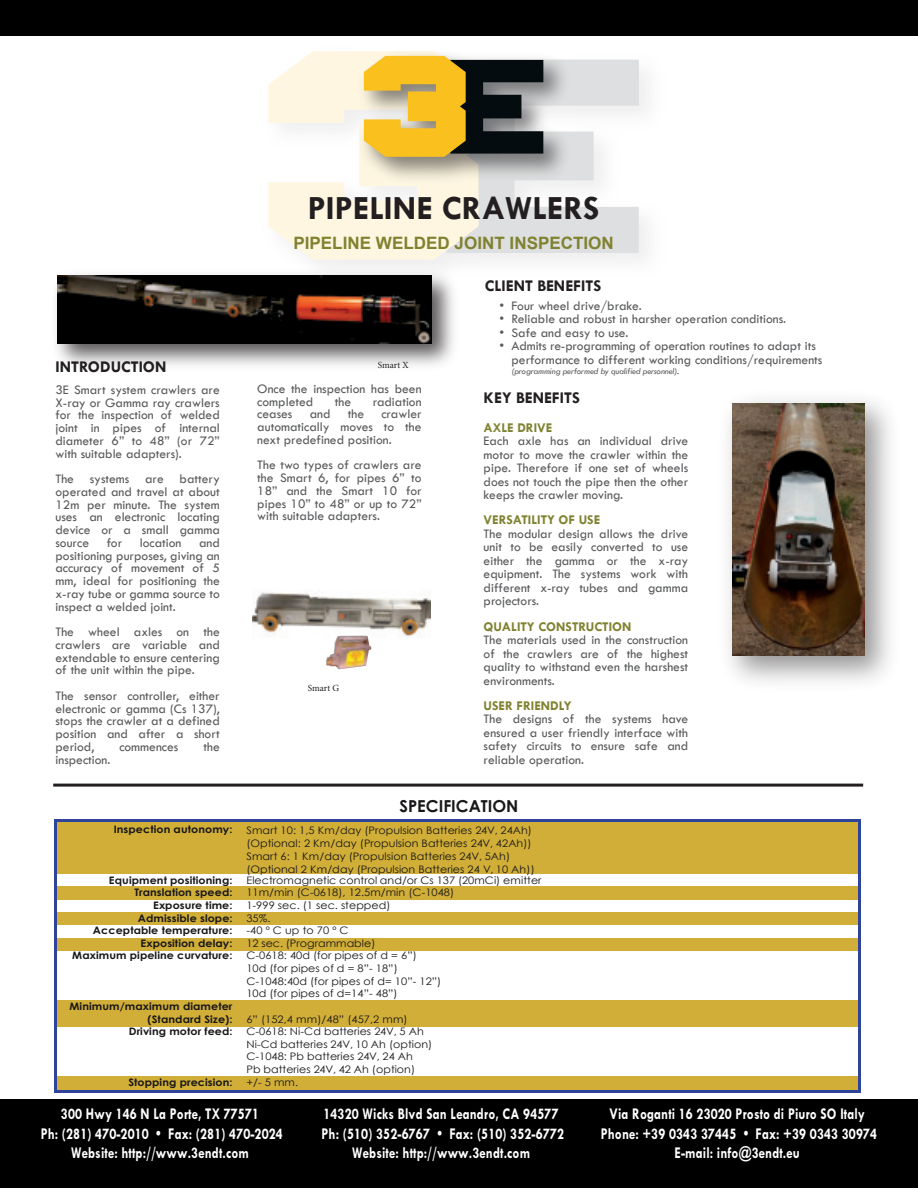
<style>
.page{position:relative;width:918px;height:1188px;background:#fff}
.page>*{position:absolute;margin:0;border:0;box-sizing:border-box;transform-origin:0 0}
.t1{font:700 34.2px "Tw Cen";color:#231f20}
.t2{font:700 17.1px "Arial";color:#808230}
.t3{font:700 16.5px/19.5px "Tw Cen";letter-spacing:.01em;color:#fff;text-align:center;scale:.8 1}
.t4{font:700 16.5px "Tw Cen";color:#231f20}
.t5{font:700 16.5px "Century Gothic";color:#181618}
.t6{font:13.5px/12.8px "Tw Cen";color:#58595b;text-align:justify}
.t7{font:700 13.5px "Tw Cen";color:#808230}
.t8{font:10.35px/12.8px "Century Gothic";letter-spacing:.005em;color:#181618;scale:1.07 1}
.t9{font:700 10.35px/12.6px "Century Gothic";letter-spacing:.01em;color:#181618;text-align:right;scale:1.07 1}
.t10{font:9.45px "Minion Pro";color:#231f20}
.t11{font:italic 9px "Tw Cen";letter-spacing:-.01em;color:#58595b}
.s1{color:#231f20}
</style>
<div class="page">
<div style="left:240px;top:821px;width:620px;height:53px;background:#d0ae37"></div>
<svg style="left:268px;top:51px;width:210px;height:209px;fill:#fef6e1"></svg>
<div style="left:0;top:0;width:918px;height:35px;background:#000"></div>
<img style="left:352px;top:51px;width:192px;height:139px">
<svg style="left:364px;top:56px;width:275px;height:197px"></svg>
<div style="left:57px;top:822px;width:183px;height:52px;background:#d0ae37"></div>
<hr style="left:57px;top:819px;width:804px;height:2px;background:#2f439b">
<hr style="left:55px;top:821px;width:2px;height:53px;background:#2f439b">
<div style="left:57px;top:887px;width:183px;height:12px;background:#d0ae37"></div>
<div style="left:240px;top:887px;width:620px;height:12px;background:#d0ae37"></div>
<div style="left:57px;top:912px;width:183px;height:12px;background:#d0ae37"></div>
<div style="left:240px;top:912px;width:620px;height:12px;background:#d0ae37"></div>
<div style="left:57px;top:938px;width:183px;height:12px;background:#d0ae37"></div>
<div style="left:240px;top:938px;width:620px;height:12px;background:#d0ae37"></div>
<div style="left:57px;top:1000px;width:183px;height:13px;background:#d0ae37"></div>
<div style="left:240px;top:1000px;width:620px;height:13px;background:#d0ae37"></div>
<div style="left:57px;top:1013px;width:183px;height:14px;background:#d0ae37"></div>
<div style="left:240px;top:1013px;width:620px;height:14px;background:#d0ae37"></div>
<div style="left:57px;top:1077px;width:183px;height:14px;background:#d0ae37"></div>
<div style="left:240px;top:1077px;width:620px;height:14px;background:#d0ae37"></div>
<svg style="left:55px;top:874px;width:2px;height:219px"></svg>
<hr style="left:57px;top:1091px;width:183px;height:2px;background:#2f439b">
<hr style="left:238px;top:1091px;width:623px;height:2px;background:#2f439b">
<hr style="left:859px;top:820px;width:2px;height:271px;background:#2f439b">
<img style="left:728px;top:400px;width:162px;height:282px">
<img style="left:733px;top:404px;width:132px;height:252px">
<img style="left:56px;top:264px;width:408px;height:102px">
<img style="left:57px;top:276px;width:375px;height:67px">
<div style="left:0;top:1100px;width:918px;height:88px;background:#000"></div>
<img style="left:252px;top:591px;width:178px;height:79px">
<img style="left:328px;top:636px;width:35px;height:21px">
<hr style="left:53px;top:784px;width:810px;height:3px;background:#231f20">
<h1 class="t1" style="left:308px;top:187px;width:293px">PIPELINE CRAWLERS</h1>
<p class="t4" style="left:55px;top:357px;width:113px">INTRODUCTION</p>
<p class="t6" style="left:55px;top:384px;width:166px">3E Smart system crawlers are X-ray or Gamma ray crawlers for the inspection of welded joint in pipes of internal diameter 6” to 48” (or 72” with suitable adapters).</p>
<p class="t6" style="left:55px;top:473px;width:166px">The systems are battery operated and travel at about 12m per minute. The system uses an electronic locating device or a small gamma source</p>
<p class="t6" style="left:107px;top:537px;width:17px">for</p>
<p class="t6" style="left:140px;top:537px;width:43px">location</p>
<p class="t6" style="left:55px;top:537px;width:166px;text-indent:144px">and positioning purposes, giving an accuracy of movement of 5 mm, ideal for positioning the x-ray tube or gamma source to inspect a welded joint.</p>
<p class="t6" style="left:55px;top:626px;width:166px">The wheel axles on the crawlers are variable and extendable to ensure centering of the unit within the pipe.</p>
<p class="t6" style="left:55px;top:690px;width:166px">The sensor controller, either electronic or gamma (Cs 137), stops the crawler at a defined position and after a short period,</p>
<p class="t6" style="left:119px;top:741px;width:61px">commences</p>
<p class="t6" style="left:203px;top:741px;width:18px">the</p>
<p class="t6" style="left:55px;top:754px;width:56px">inspection.</p>
<p class="t2" style="left:293px;top:236px;width:322px">PIPELINE WELDED JOINT INSPECTION</p>
<p class="t10" style="left:378px;top:359px;width:32px">Smart X</p>
<p class="t6" style="left:257px;top:383px;width:166px">Once the inspection has been completed</p>
<p class="t6" style="left:335px;top:396px;width:18px">the</p>
<p class="t6" style="left:373px;top:396px;width:50px">radiation</p>
<p class="t6" style="left:257px;top:409px;width:166px;text-indent:124px">crawler automatically moves to the next predefined position.</p>
<p class="t6" style="left:257px;top:460px;width:166px">The two types of crawlers are the Smart 6, for pipes 6” to 18” and the Smart 10 for pipes 10” to 48” or up to 72” with suitable adapters.</p>
<p class="t6" style="left:257px;top:409px;width:37px">ceases</p>
<p class="t6" style="left:310px;top:409px;width:22px">and</p>
<p class="t6" style="left:348px;top:409px;width:18px">the</p>
<p class="t10" style="left:308px;top:682px;width:33px">Smart G</p>
<p class="t4" style="left:485px;top:275px;width:118px">CLIENT BENEFITS</p>
<p class="t6" style="left:500px;top:300px;width:144px">ï Four wheel drive/brake.</p>
<p class="t6" style="left:500px;top:314px;width:288px">ï Reliable and robust in harsher operation conditions.</p>
<p class="t6" style="left:500px;top:327px;width:130px">ï Safe and easy to use.</p>
<p class="t6" style="left:500px;top:341px;width:318px">ï Admits re-programming of operation routines to adapt its</p>
<p class="t6" style="left:512px;top:354px;width:312px">performance to different working conditions/requirements</p>
<p class="t11" style="left:512px;top:368px;width:169px">(programming performed by qualified personnel)<span class="s1">.</span></p>
<p class="t4" style="left:484px;top:388px;width:98px">KEY BENEFITS</p>
<p class="t7" style="left:484px;top:419px;width:70px">AXLE DRIVE</p>
<p class="t6" style="left:484px;top:435px;width:206px;line-height:13.5px">Each axle has an individual drive motor to move the crawler within the pipe. Therefore if one set of wheels does not touch the pipe then the other keeps the crawler moving.</p>
<p class="t7" style="left:484px;top:512px;width:118px">VERSATILITY OF USE</p>
<p class="t6" style="left:484px;top:528px;width:206px;line-height:13.5px">The modular design allows the drive unit to be easily converted to use either the gamma or the x-ray equipment. The systems work with different x-ray tubes and gamma projectors.</p>
<p class="t7" style="left:484px;top:618px;width:149px">QUALITY CONSTRUCTION</p>
<p class="t6" style="left:484px;top:634px;width:206px;line-height:13.5px">The materials used in the construction of the crawlers are of the highest quality to withstand even the harshest environments.</p>
<p class="t7" style="left:484px;top:697px;width:90px">USER FRIENDLY</p>
<p class="t6" style="left:484px;top:713px;width:206px;line-height:13.5px">The designs of the systems have ensured a user friendly interface with safety circuits to ensure safe and reliable operation.</p>
<p class="t5" style="left:400px;top:800px;width:121px">SPECIFICATION</p>
<p class="t9" style="left:114px;top:824px;width:113px">Inspection autonomy:</p>
<p class="t8" style="left:246px;top:825px;width:271px">Smart 10: 1,5 Km/day (Propulsion Batteries 24V, 24Ah) (Optional: 2 Km/day (Propulsion Batteries 24V, 42Ah))<br>Smart 6: 1 Km/day (Propulsion Batteries 24V, 5Ah) (Optional 2 Km/day (Propulsion Batteries 24 V, 10 Ah))</p>
<p class="t9" style="left:109px;top:875px;width:117px">Equipment positioning:</p>
<p class="t8" style="left:246px;top:875px;width:277px">Electromagnetic control and/or Cs 137 (20mCi) emitter</p>
<p class="t9" style="left:134px;top:887px;width:93px">Translation speed:</p>
<p class="t8" style="left:246px;top:887px;width:196px">11m/min (C-0618), 12.5m/min (C-1048)</p>
<p class="t9" style="left:153px;top:900px;width:76px">Exposure time:</p>
<p class="t8" style="left:246px;top:900px;width:136px">1-999 sec. (1 sec. stepped)</p>
<p class="t9" style="left:138px;top:913px;width:90px">Admissible slope:</p>
<p class="t8" style="left:246px;top:913px;width:24px">35%.</p>
<p class="t9" style="left:93px;top:925px;width:132px">Acceptable temperature:</p>
<p class="t8" style="left:246px;top:925px;width:97px">-40 º C up to 70 º C</p>
<p class="t9" style="left:141px;top:938px;width:88px">Exposition delay:</p>
<p class="t8" style="left:246px;top:938px;width:122px">12 sec. (Programmable)</p>
<p class="t9" style="left:72px;top:950px;width:151px">Maximum pipeline curvature:</p>
<p class="t8" style="left:246px;top:950px;width:184px">C-0618: 40d (for pipes of d = 6”)<br>10d (for pipes of d = 8”- 18”)<br>C-1048:40d (for pipes of d= 10”- 12”)<br>10d (for pipes of d=14”- 48”)</p>
<p class="t9" style="left:70px;top:1001px;width:154px">Minimum/maximum diameter (Standard Size):</p>
<p class="t8" style="left:246px;top:1013px;width:152px">6” (152,4 mm)/48” (457,2 mm)</p>
<p class="t9" style="left:129px;top:1026px;width:99px">Driving motor feed:</p>
<p class="t8" style="left:246px;top:1026px;width:175px">C-0618: Ni-Cd batteries 24V, 5 Ah<br>Ni-Cd batteries 24V, 10 Ah (option)<br>C-1048: Pb batteries 24V, 24 Ah<br>Pb batteries 24V, 42 Ah (option)</p>
<p class="t9" style="left:128px;top:1076px;width:99px">Stopping precision:</p>
<p class="t8" style="left:246px;top:1076px;width:50px">+/- 5 mm.</p>
<p class="t3" style="left:41px;top:1105px;width:304px">300 Hwy 146 N La Porte, TX 77571<br>Ph: (281) 470-2010 • Fax: (281) 470-2024<br>Website: http://www.3endt.com</p>
<p class="t3" style="left:322px;top:1105px;width:305px">14320 Wicks Blvd San Leandro, CA 94577<br>Ph: (510) 352-6767 • Fax: (510) 352-6772<br>Website: http://www.3endt.com</p>
<p class="t3" style="left:601px;top:1105px;width:347px">Via Roganti 16 23020 Prosto di Piuro SO Italy<br>Phone: +39 0343 37445 • Fax: +39 0343 30974<br>E-mail: info@3endt.eu</p>
</div>
